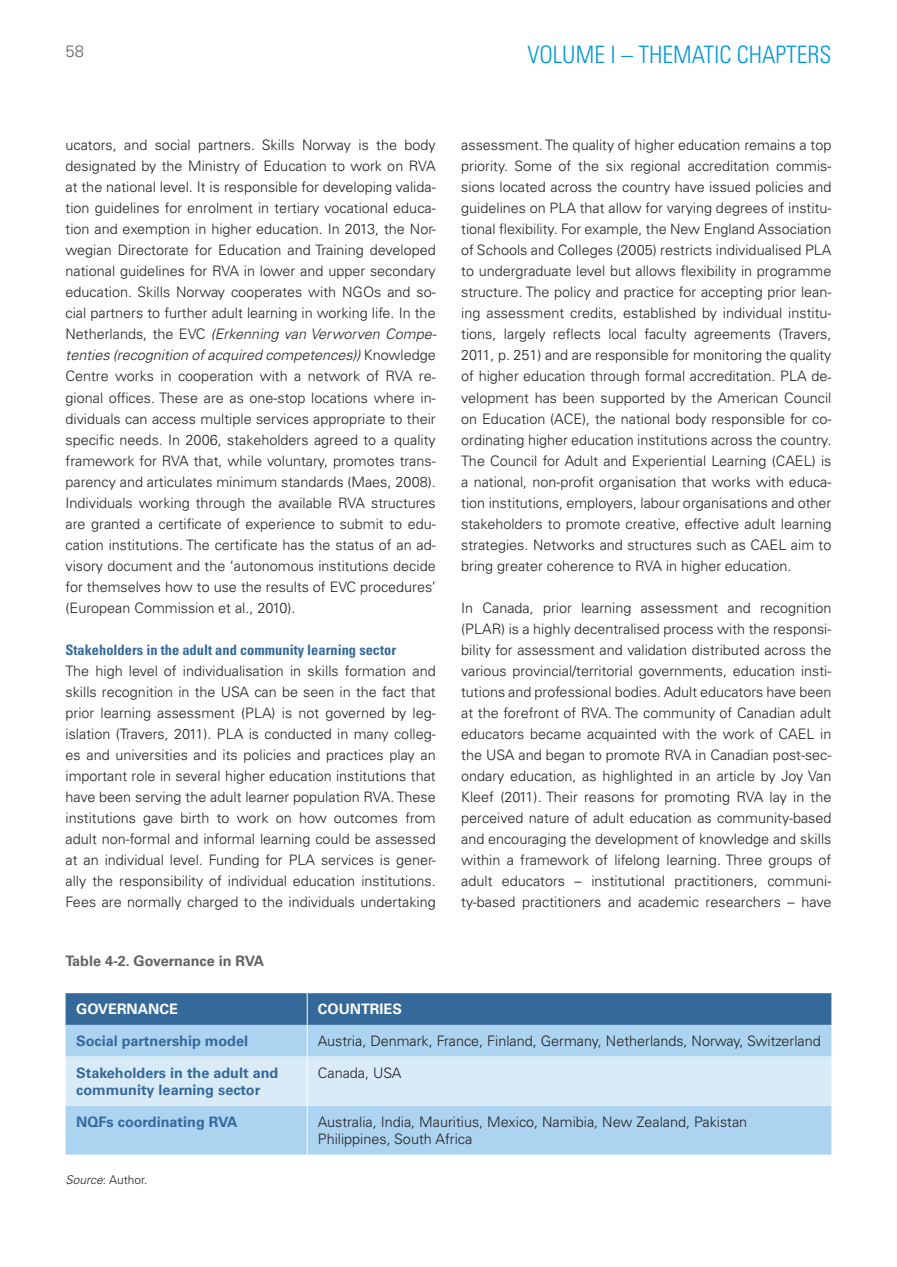
<style>
.page{position:relative;width:897px;height:1267px;background:#fff}
.page>*{position:absolute;margin:0;border:0;box-sizing:border-box;transform-origin:0 0}
.t1{font:300 condensed 24px "Univers LT Pro";color:#0099da}
.t2{font:300 16.5px "Univers LT Pro 45";color:#636366}
.t3{font:300 14.4px/21px "Univers LT Pro 45";color:#231f20;text-align:justify}
.t4{font:700 14.4px/17.2px "Univers LT Pro 65";color:#35699a}
.t5{font:700 condensed 14.4px "Univers LT Pro";color:#35699a}
.t6{font:700 14.4px "Univers LT Pro 65";color:#636366}
.t7{font:700 14.4px "Univers LT Pro 65";color:#fff}
.t8{font:300 12px "Univers LT Pro 45";color:#231f20}
.s1{font-style:italic}
</style>
<div class="page">
<div style="left:66px;top:993px;width:765px;height:31px;background:#35699a"></div>
<div style="left:66px;top:1024px;width:765px;height:130px;background:#acd3f0"></div>
<div style="left:66px;top:1056px;width:765px;height:49px;background:#d9ebf7"></div>
<hr style="left:307px;top:1024px;width:1px;height:32px;background:#fff">
<hr style="left:307px;top:993px;width:1px;height:31px;background:#fff">
<hr style="left:307px;top:1056px;width:1px;height:49px;background:#fff">
<hr style="left:307px;top:1105px;width:1px;height:49px;background:#fff">
<p class="t2" style="left:66px;top:40px;width:20px">58</p>
<h1 class="t1" style="left:527px;top:38px;width:305px">VOLUME I – THEMATIC CHAPTERS</h1>
<p class="t3" style="left:66px;top:134px;width:372px">ucators, and social partners. Skills Norway is the body designated by the Ministry of Education to work on RVA at the national level. It is responsible for developing valida&shy;tion guidelines for enrolment in tertiary vocational educa&shy;tion and exemption in higher education. In 2013, the Nor&shy;wegian Directorate for Education and Training developed national guidelines for RVA in lower and upper secondary education. Skills Norway cooperates with NGOs and so&shy;cial partners to further adult learning in working life. In the Netherlands, the EVC <span class="s1">(Erkenning van Verworven Compe&shy;tenties (recognition of acquired competences))</span> Knowledge Centre works in cooperation with a network of RVA re&shy;gional offices. These are as one-stop locations where in&shy;dividuals can access multiple services appropriate to their specific needs. In 2006, stakeholders agreed to a quality framework for RVA that, while voluntary, promotes trans&shy;parency and articulates minimum standards (Maes, 2008).<br>Individuals working through the available RVA structures are granted a certificate of experience to submit to edu&shy;cation institutions. The certificate has the status of an ad&shy;visory document and the ‘autonomous institutions decide for themselves how to use the results of EVC procedures’ (European Commission et al., 2010).</p>
<p class="t5" style="left:66px;top:640px;width:332px">Stakeholders in the adult and community learning sector</p>
<p class="t3" style="left:66px;top:659px;width:371px">The high level of individualisation in skills formation and skills recognition in the USA can be seen in the fact that prior learning assessment (PLA) is not governed by leg&shy;islation (Travers, 2011). PLA is conducted in many colleg&shy;es and universities and its policies and practices play an important role in several higher education institutions that have been serving the adult learner population RVA. These institutions gave birth to work on how outcomes from adult non-formal and informal learning could be assessed at an individual level. Funding for PLA services is gener&shy;ally the responsibility of individual education institutions.<br>Fees are normally charged to the individuals undertaking</p>
<p class="t3" style="left:461px;top:134px;width:371px">assessment. The quality of higher education remains a top priority. Some of the six regional accreditation commis&shy;sions located across the country have issued policies and guidelines on PLA that allow for varying degrees of institu&shy;tional flexibility. For example, the New England Association of Schools and Colleges (2005) restricts individualised PLA to undergraduate level but allows flexibility in programme structure. The policy and practice for accepting prior lean&shy;ing assessment credits, established by individual institu&shy;tions, largely reflects local faculty agreements (Travers, 2011, p. 251) and are responsible for monitoring the quality of higher education through formal accreditation. PLA de&shy;velopment has been supported by the American Council on Education (ACE), the national body responsible for co&shy;ordinating higher education institutions across the country.<br>The Council for Adult and Experiential Learning (CAEL) is a national, non-profit organisation that works with educa&shy;tion institutions, employers, labour organisations and other stakeholders to promote creative, effective adult learning strategies. Networks and structures such as CAEL aim to bring greater coherence to RVA in higher education.</p>
<p class="t3" style="left:461px;top:596px;width:371px">In Canada, prior learning assessment and recognition (PLAR) is a highly decentralised process with the responsi&shy;bility for assessment and validation distributed across the various provincial/territorial governments, education insti&shy;tutions and professional bodies. Adult educators have been at the forefront of RVA. The community of Canadian adult educators became acquainted with the work of CAEL in the USA and began to promote RVA in Canadian post-sec&shy;ondary education, as highlighted in an article by Joy Van Kleef (2011). Their reasons for promoting RVA lay in the perceived nature of adult education as community-based and encouraging the development of knowledge and skills within a framework of lifelong learning. Three groups of adult educators – institutional practitioners, communi&shy;ty-based practitioners and academic researchers – have</p>
<p class="t6" style="left:66px;top:950px;width:200px">Table 4-2. Governance in RVA</p>
<p class="t7" style="left:76px;top:999px;width:103px">GOVERNANCE</p>
<p class="t7" style="left:318px;top:999px;width:86px">COUNTRIES</p>
<p class="t4" style="left:76px;top:1031px;width:173px">Social partnership model</p>
<p class="t3" style="left:318px;top:1029px;width:504px">Austria, Denmark, France, Finland, Germany, Netherlands, Norway, Switzerland</p>
<p class="t4" style="left:76px;top:1063px;width:203px">Stakeholders in the adult and community learning sector</p>
<p class="t3" style="left:318px;top:1061px;width:85px">Canada, USA</p>
<p class="t4" style="left:76px;top:1112px;width:163px">NQFs coordinating RVA</p>
<p class="t3" style="left:318px;top:1112px;width:431px;line-height:17.2px">Australia, India, Mauritius, Mexico, Namibia, New Zealand, Pakistan<br>Philippines, South Africa</p>
<p class="t8" style="left:66px;top:1172px;width:83px"><span class="s1">Source</span>: Author.</p>
</div>
